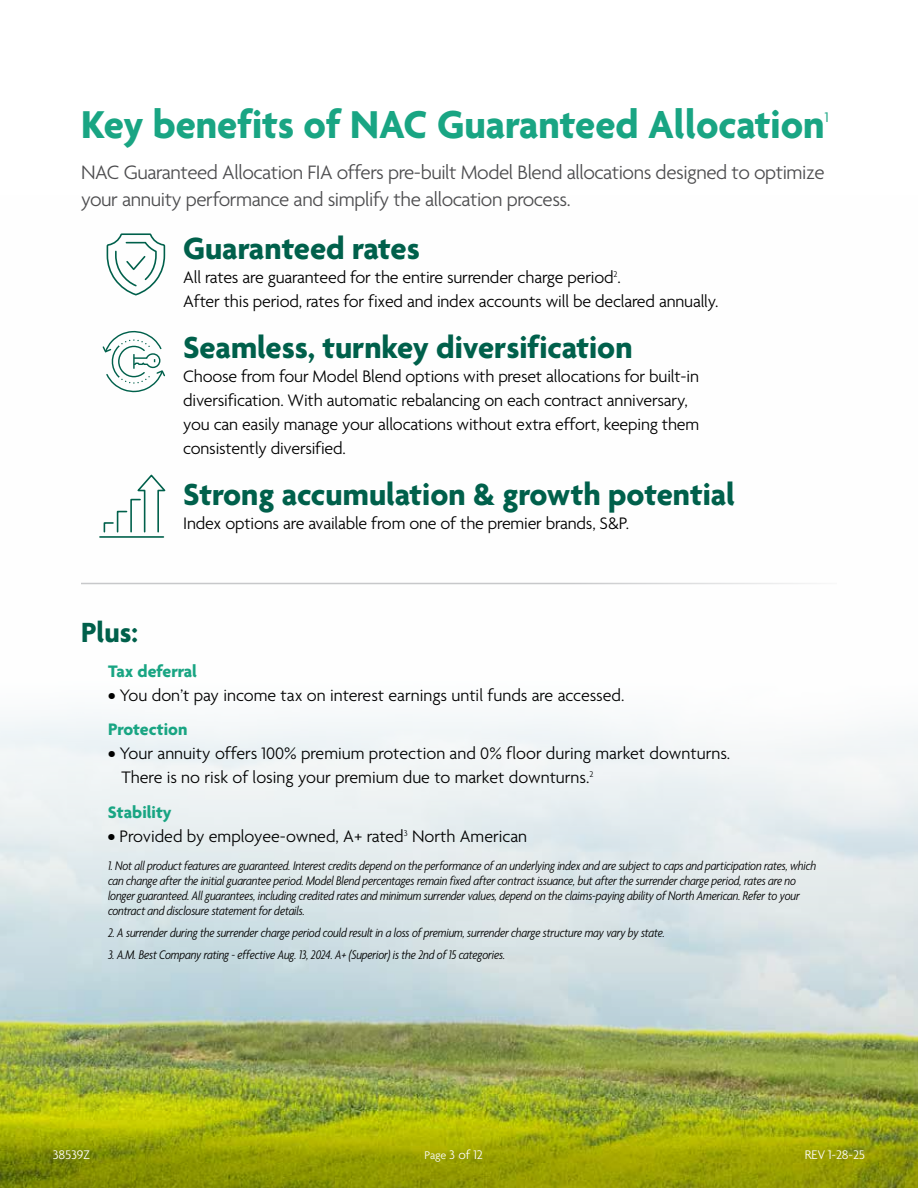
<style>
.page{position:relative;width:918px;height:1188px;background:#fff}
.page>*{position:absolute;margin:0;border:0;box-sizing:border-box;transform-origin:0 0}
.t1{font:700 42px "Agenda";color:#19a583}
.t2{font:700 33px "Agenda";color:#00604b}
.t3{font:700 30px "Agenda";color:#00604b}
.t4{font:300 21px/27px "Agenda";letter-spacing:-.02em;color:#4d4d4f}
.t5{font:300 18px/24px "Agenda";letter-spacing:-.01em;color:#000}
.t6{font:700 18px "Agenda";color:#19a583}
.t7{font:15px "Agenda";color:#19a583}
.t8{font:italic 300 condensed 13.5px/15px "Agenda";letter-spacing:-.01em;color:#000}
.t9{font:300 13.5px "Agenda";letter-spacing:-.01em;color:#fff}
.s1{font-weight:700}
.s2{font-weight:700;color:#19a583}
.s3{font-size:12px}
</style>
<div class="page">
<img style="left:0;top:536px;width:918px;height:543px">
<img style="left:0;top:1079px;width:918px;height:109px">
<hr style="left:81px;top:583px;width:756px;height:1px;background:#c7c8ca">
<hr style="left:100px;top:536px;width:63px;height:2px;background:#00604b">
<svg style="left:103px;top:474px;width:63px;height:59px"></svg>
<svg style="left:106px;top:233px;width:60px;height:63px"></svg>
<svg style="left:102px;top:330px;width:63px;height:63px"></svg>
<h1 class="t1" style="left:81px;top:102px;width:745px">Key benefits of NAC Guaranteed Allocation</h1>
<p class="t7" style="left:825px;top:109px;width:5px">1</p>
<h3 class="t4" style="left:81px;top:160px;width:745px">NAC Guaranteed Allocation FIA offers pre-built Model Blend allocations designed to optimize your annuity performance and simplify the allocation process.</h3>
<h2 class="t2" style="left:183px;top:231px;width:238px">Guaranteed rates</h2>
<h3 class="t5" style="left:183px;top:266px;width:537px">All rates are guaranteed for the entire surrender charge period<sup>2</sup>.<br>After this period, rates for fixed and index accounts will be declared annually.</h3>
<h2 class="t2" style="left:183px;top:330px;width:451px">Seamless, turnkey diversification</h2>
<p class="t5" style="left:183px;top:365px;width:518px">Choose from four Model Blend options with preset allocations for built-in diversification. With automatic rebalancing on each contract anniversary, you can easily manage your allocations without extra effort, keeping them consistently diversified.</p>
<h2 class="t2" style="left:183px;top:477px;width:553px">Strong accumulation &amp; growth potential</h2>
<h3 class="t5" style="left:183px;top:512px;width:448px">Index options are available from one of the premier brands, S&amp;P.</h3>
<h3 class="t3" style="left:81px;top:617px;width:58px">Plus:</h3>
<h3 class="t6" style="left:108px;top:662px;width:91px">Tax deferral</h3>
<h3 class="t5" style="left:108px;top:679px;width:518px;line-height:34.5px"><span class="s1">•</span> You don’t pay income tax on interest earnings until funds are accessed.<br><span class="s2">Protection</span></h3>
<h3 class="t5" style="left:122px;top:743px;width:610px;text-indent:-14px"><span class="s1">•</span> Your annuity offers 100% premium protection and 0% floor during market downturns.<br>There is no risk of losing your premium due to market downturns.<sup>2</sup></h3>
<h3 class="t6" style="left:108px;top:803px;width:65px">Stability</h3>
<h3 class="t5" style="left:108px;top:825px;width:421px"><span class="s1">•</span> Provided by employee-owned, A+ rated<sup>3</sup> North American</h3>
<p class="t8" style="left:108px;top:858px;width:710px">1. Not all product features are guaranteed. Interest credits depend on the performance of an underlying index and are subject to caps and participation rates, which can change after the initial guarantee period. Model Blend percentages remain fixed after contract issuance, but after the surrender charge period, rates are no longer guaranteed. All guarantees, including credited rates and minimum surrender values, depend on the claims-paying ability of North American. Refer to your contract and disclosure statement for details.</p>
<p class="t8" style="left:108px;top:925px;width:559px">2. A surrender during the surrender charge period could result in a loss of premium, surrender charge structure may vary by state.</p>
<p class="t8" style="left:108px;top:947px;width:399px">3. A.M. Best Company rating - effective Aug. 13, 2024. A+ (Superior) is the 2nd of 15 categories.</p>
<p class="t9" style="left:53px;top:1147px;width:39px">38539Z</p>
<p class="t9" style="left:425px;top:1147px;width:60px"><span class="s3">Page</span> 3 of 12</p>
<p class="t9" style="left:805px;top:1147px;width:62px">REV 1-28-25</p>
</div>
